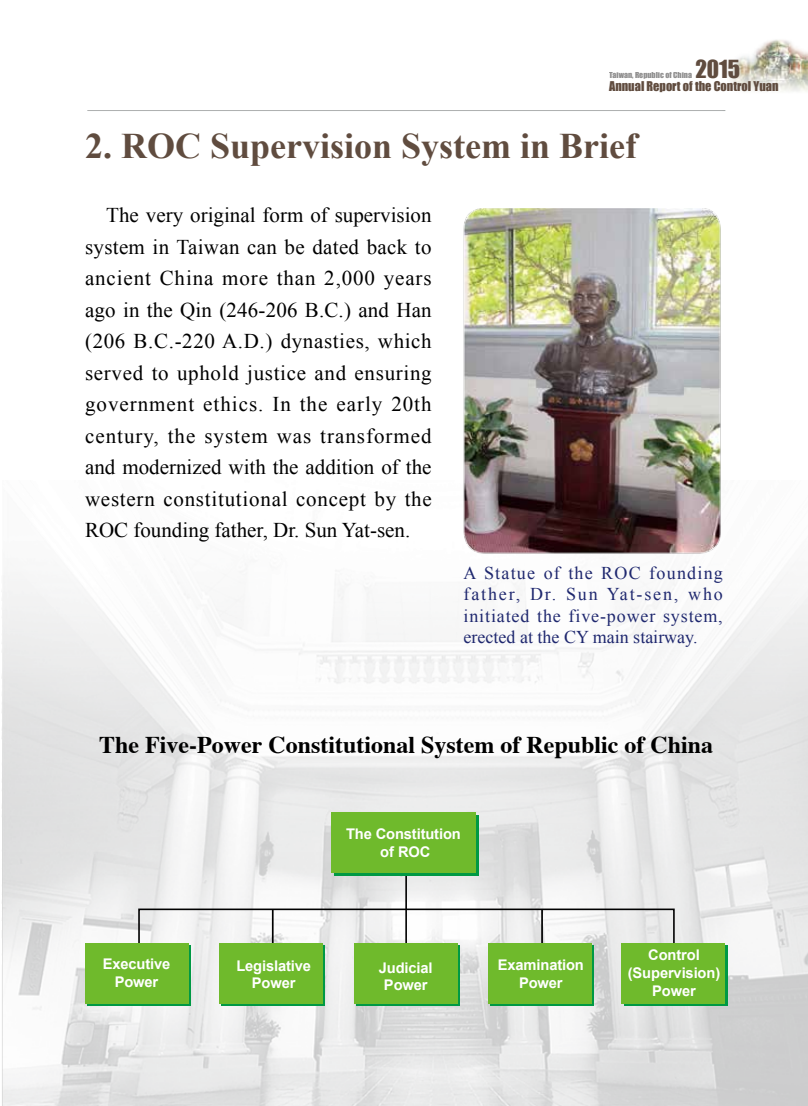
<style>
.page{position:relative;width:808px;height:1106px;background:#fff}
.page>*{position:absolute;margin:0;border:0;box-sizing:border-box;transform-origin:0 0}
.t1{font:700 36px "Times New Roman";color:#604c3f}
.t2{font:700 24px "Times";color:#000}
.t3{font:22.95px "Impact";color:#604c3f}
.t4{font:21px/31.5px "Times New Roman";color:#000;text-align:justify}
.t5{font:18px/21.6px "Times New Roman";letter-spacing:.025em;color:#1f286f;text-align:justify}
.t6{font:700 14.7px/17.7px "Arial";letter-spacing:-.01em;color:#fff;text-align:center}
.t7{font:12.3px "Impact";color:#604c3f}
.t8{font:7.95px "Impact";color:#727171}
</style>
<div class="page">
<img style="left:728px;top:39px;width:80px;height:53px">
<hr style="left:86px;top:109px;width:642px;height:4px;background:#528e90;opacity:.75">
<img style="left:1px;top:574px;width:807px;height:532px">
<img style="left:463px;top:208px;width:258px;height:346px">
<div style="left:138px;top:908px;width:537px;height:49px;border:2px solid #000"></div>
<hr style="left:272px;top:909px;width:2px;height:50px;background:#000">
<hr style="left:541px;top:909px;width:2px;height:48px;background:#000">
<hr style="left:405px;top:859px;width:2px;height:98px;background:#000">
<div style="left:334px;top:815px;width:145px;height:60px;background:linear-gradient(to right,#094,#094)"></div>
<div style="left:331px;top:812px;width:145px;height:60px;background:#6fba2c"></div>
<div style="left:87px;top:945px;width:103px;height:61px;background:linear-gradient(to right,#6fba2c,#6fba2c)"></div>
<div style="left:85px;top:942px;width:103px;height:61px;background:#6fba2c"></div>
<div style="left:221px;top:945px;width:103px;height:61px;background:linear-gradient(to right,#6fba2c,#6fba2c)"></div>
<div style="left:219px;top:942px;width:103px;height:61px;background:#6fba2c"></div>
<div style="left:356px;top:945px;width:103px;height:61px;background:linear-gradient(to right,#6fba2c,#6fba2c)"></div>
<div style="left:354px;top:942px;width:103px;height:61px;background:#6fba2c"></div>
<div style="left:490px;top:945px;width:103px;height:61px;background:linear-gradient(to right,#6fba2c,#6fba2c)"></div>
<div style="left:488px;top:942px;width:103px;height:61px;background:#6fba2c"></div>
<div style="left:624px;top:945px;width:103px;height:61px;background:linear-gradient(to right,#6fba2c,#6fba2c)"></div>
<div style="left:622px;top:942px;width:103px;height:61px;background:#6fba2c"></div>
<p class="t3" style="left:695px;top:52px;width:46px">2015</p>
<p class="t8" style="left:609px;top:69px;width:84px">Taiwan, Republic of China</p>
<p class="t7" style="left:609px;top:77px;width:171px">Annual Report of the Control Yuan</p>
<h1 class="t1" style="left:85px;top:121px;width:554px">2. ROC Supervision System in Brief</h1>
<p class="t4" style="left:85px;top:199px;width:348px;text-indent:21px">The very original form of supervision system in Taiwan can be dated back to ancient China more than 2,000 years ago in the Qin (246-206 B.C.) and Han (206 B.C.-220 A.D.) dynasties, which served to uphold justice and ensuring government ethics. In the early 20th century, the system was transformed and modernized with the addition of the western constitutional concept by the ROC founding father, Dr. Sun Yat-sen.</p>
<p class="t5" style="left:463px;top:561px;width:261px">A Statue of the ROC founding father, Dr. Sun Yat-sen, who initiated the five-power system, erected at the CY main stairway.</p>
<p class="t2" style="left:99px;top:721px;width:615px">The Five-Power Constitutional System of Republic of China</p>
<p class="t6" style="left:346px;top:825px;width:116px">The Constitution of ROC</p>
<p class="t6" style="left:103px;top:955px;width:69px">Executive<br>Power</p>
<p class="t6" style="left:236px;top:957px;width:76px">Legislative<br>Power</p>
<p class="t6" style="left:379px;top:959px;width:55px">Judicial<br>Power</p>
<p class="t6" style="left:498px;top:956px;width:88px">Examination<br>Power</p>
<p class="t6" style="left:628px;top:946px;width:94px">Control (Supervision)<br>Power</p>
</div>
